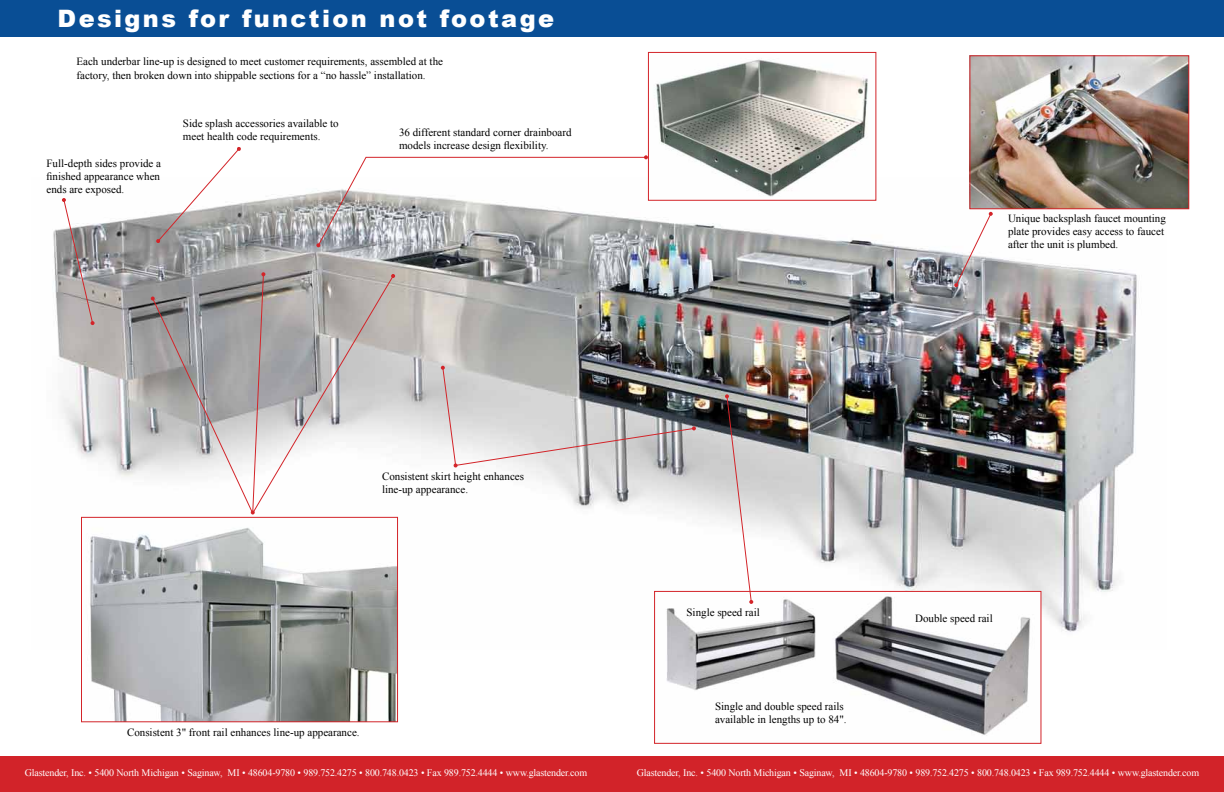
<style>
.page{position:relative;width:1224px;height:792px;background:#fff}
.page>*{position:absolute;margin:0;border:0;box-sizing:border-box;transform-origin:0 0}
.t1{font:900 24px "Arial";letter-spacing:.1em;color:#fff}
.t2{font:11px/13.2px "Times New Roman";color:#000}
.t3{font:10px "Times New Roman";letter-spacing:-.015em;color:#fff}
</style>
<div class="page">
<div style="left:0;top:756px;width:1224px;height:36px;background:#d22329"></div>
<div style="left:0;top:0;width:1224px;height:36px;background:#094e95"></div>
<img style="left:53px;top:177px;width:1114px;height:473px">
<img style="left:656px;top:593px;width:383px;height:142px">
<div style="left:654px;top:591px;width:387px;height:153px;border:1px solid #d32429"></div>
<svg style="left:725px;top:394px;width:28px;height:210px"></svg>
<svg style="left:954px;top:212px;width:39px;height:75px"></svg>
<svg style="left:62px;top:198px;width:33px;height:127px"></svg>
<svg style="left:156px;top:147px;width:85px;height:96px"></svg>
<img style="left:650px;top:59px;width:224px;height:140px">
<div style="left:648px;top:52px;width:228px;height:149px;border:1px solid #d32429"></div>
<img style="left:83px;top:519px;width:313px;height:201px">
<div style="left:81px;top:517px;width:317px;height:205px;border:1px solid #d32429"></div>
<img style="left:971px;top:57px;width:216px;height:150px">
<div style="left:969px;top:55px;width:220px;height:154px;border:1px solid #d32429"></div>
<svg style="left:316px;top:155px;width:332px;height:92px"></svg>
<svg style="left:151px;top:275px;width:243px;height:240px"></svg>
<svg style="left:391px;top:274px;width:4px;height:4px"></svg>
<svg style="left:151px;top:297px;width:4px;height:4px"></svg>
<svg style="left:441px;top:366px;width:255px;height:101px"></svg>
<h1 class="t1" style="left:58px;top:1px;width:498px">Designs for function not footage</h1>
<p class="t2" style="left:76px;top:55px;width:368px">Each underbar line-up is designed to meet customer requirements, assembled at the factory, then broken down into shippable sections for a “no hassle” installation.</p>
<p class="t2" style="left:183px;top:116px;width:157px">Side splash accessories available to meet health code requirements.</p>
<p class="t2" style="left:399px;top:125px;width:174px">36 different standard corner drainboard models increase design flexibility.</p>
<p class="t2" style="left:46px;top:156px;width:116px;text-align:justify">Full-depth sides provide a finished appearance when ends are exposed.</p>
<p class="t2" style="left:382px;top:469px;width:144px">Consistent skirt height enhances line-up appearance.</p>
<p class="t2" style="left:127px;top:726px;width:234px">Consistent 3" front rail enhances line-up appearance.</p>
<p class="t2" style="left:1008px;top:211px;width:159px">Unique backsplash faucet mounting plate provides easy access to faucet after the unit is plumbed.</p>
<p class="t2" style="left:686px;top:605px;width:75px">Single speed rail</p>
<p class="t2" style="left:715px;top:699px;width:133px">Single and double speed rails available in lengths up to 84".</p>
<p class="t2" style="left:915px;top:612px;width:79px">Double speed rail</p>
<p class="t3" style="left:25px;top:766px;width:564px">Glastender, Inc. • 5400 North Michigan • Saginaw, MI • 48604-9780 • 989.752.4275 • 800.748.0423 • Fax 989.752.4444 • www.glastender.com</p>
<p class="t3" style="left:637px;top:766px;width:564px">Glastender, Inc. • 5400 North Michigan • Saginaw, MI • 48604-9780 • 989.752.4275 • 800.748.0423 • Fax 989.752.4444 • www.glastender.com</p>
</div>
